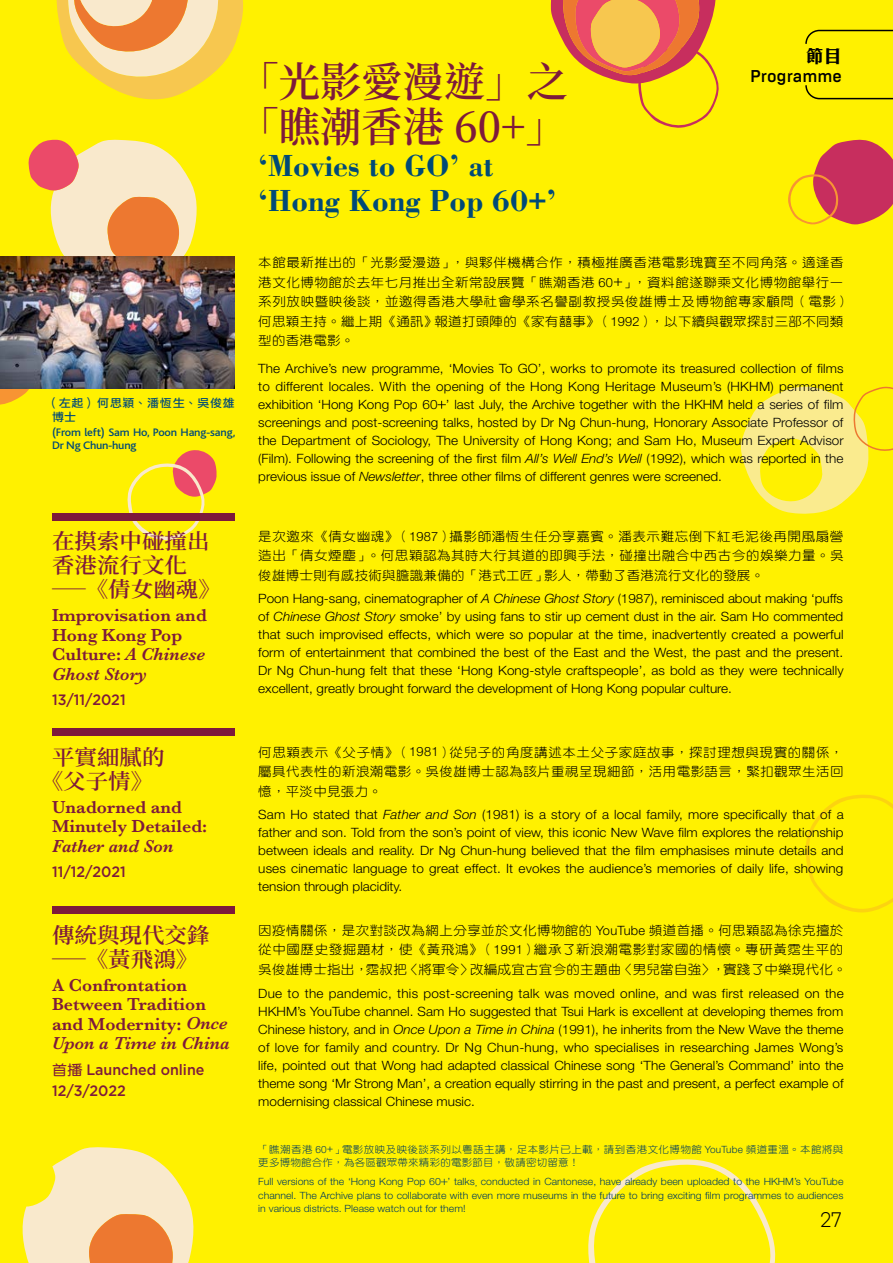
<style>
.page{position:relative;width:893px;height:1263px;background:#fff100}
.page>*{position:absolute;margin:0;border:0;box-sizing:border-box;transform-origin:0 0}
.t1{font:600 41.25px "Source Han Serif TC";color:#7d1a3b}
.t2{font:700 31.5px/35.2px "Bodoni";color:#004a77;scale:.95 1}
.t3{font:600 21.3px/24px "Source Han Serif TC";color:#7d1a3b;scale:1.05 1}
.t4{font:300 21px "Brutal Type";color:#000}
.t5{font:600 18px/19.5px "Baskerville";color:#7d1a3b}
.t6{font:700 18px "C Hei 3 HK";color:#000}
.t7{font:500 17.1px "Brutal Type";color:#000}
.t8{font:500 15px/21px "Gotham";color:#7d1a3b;scale:.95 1}
.t9{font:300 12.9px/18px "Helvetica Neue";color:#000;text-align:justify;scale:1.05 1}
.t10{font:12.9px/19.5px "DF Yuan Std W3";letter-spacing:.04em;color:#000;scale:1.05 1}
.t11{font:12.9px "DF Yuan Std W3";letter-spacing:.02em;color:#000;scale:1.05 1}
.t12{font:500 11.4px/13.5px "Bliss";letter-spacing:-.015em;color:#004a77;scale:1.05 1}
.t13{font:11.4px/13.5px "DF Li Hei Std W5";letter-spacing:.06em;color:#004a77;scale:1.05 1}
.t14{font:300 10.05px/13.5px "Helvetica Neue";color:#003d5d;text-align:justify;scale:1.05 1}
.t15{font:10.05px/13.5px "DF Yuan Std W3";letter-spacing:.04em;color:#003d5d;scale:1.05 1}
.s1{font-style:italic}
.s2{font-family:"DF Yuan Std W7";font-weight:400;font-size:14.25px}
.s3{font-size:36px}
.s4{font-family:"Helvetica Neue";font-weight:300}
.s5{font-size:12.9px}
.s6{font-family:"Adobe Ming Std"}
</style>
<div class="page">
<div style="left:52px;top:906px;width:183px;height:7px;background:#7d1a3b"></div>
<div style="left:52px;top:729px;width:183px;height:7px;background:#7d1a3b"></div>
<svg style="left:56px;top:0;width:187px;height:100px"></svg>
<svg style="left:551px;top:0;width:168px;height:128px"></svg>
<svg style="left:805px;top:30px;width:88px;height:69px"></svg>
<svg style="left:28px;top:139px;width:169px;height:117px"></svg>
<svg style="left:0;top:388px;width:38px;height:17px"></svg>
<img style="left:0;top:256px;width:235px;height:132px">
<svg style="left:126px;top:450px;width:91px;height:90px"></svg>
<div style="left:52px;top:514px;width:183px;height:7px;background:#7d1a3b"></div>
<svg style="left:788px;top:139px;width:105px;height:86px"></svg>
<svg style="left:614px;top:278px;width:8px;height:8px"></svg>
<svg style="left:437px;top:401px;width:9px;height:8px"></svg>
<svg style="left:741px;top:386px;width:152px;height:128px"></svg>
<svg style="left:806px;top:795px;width:87px;height:118px"></svg>
<svg style="left:22px;top:1147px;width:172px;height:116px"></svg>
<svg style="left:441px;top:1179px;width:6px;height:6px"></svg>
<svg style="left:588px;top:1159px;width:188px;height:104px"></svg>
<p class="t13" style="left:52px;top:396px;width:176px;text-indent:-6px">（左起）何思穎、潘恆生、吳俊雄博士</p>
<p class="t12" style="left:52px;top:425px;width:176px">(From left) Sam Ho, Poon Hang-sang,<br>Dr Ng Chun-hung</p>
<p class="t3" style="left:52px;top:530px;width:151px">在摸索中碰撞出</p>
<p class="t3" style="left:52px;top:554px;width:162px">香港流行文化―《倩女幽魂》</p>
<p class="t5" style="left:52px;top:605px;width:156px">Improvisation and<br>Hong Kong Pop<br>Culture: <span class="s1">A Chinese<br>Ghost Story</span></p>
<p class="t8" style="left:52px;top:689px;width:79px">13/11/2021</p>
<p class="t3" style="left:41px;top:745px;width:119px;text-align:center">平實細膩的《父子情》</p>
<p class="t5" style="left:52px;top:797px;width:157px">Unadorned and<br>Minutely Detailed:<br><span class="s1">Father and Son</span></p>
<p class="t8" style="left:52px;top:861px;width:79px">11/12/2021</p>
<p class="t3" style="left:52px;top:923px;width:151px">傳統與現代交鋒―《黃飛鴻》</p>
<p class="t5" style="left:52px;top:975px;width:179px">A Confrontation<br>Between Tradition and Modernity: <span class="s1">Once<br>Upon a Time in China</span></p>
<p class="t8" style="left:52px;top:1058px;width:162px"><span class="s2">首播</span> Launched online<br>12/3/2022</p>
<p class="t6" style="left:806px;top:48px;width:37px">節目</p>
<p class="t1" style="left:238px;top:59px;width:332px">「光影愛漫遊」之</p>
<p class="t7" style="left:750px;top:65px;width:93px">Programme</p>
<h1 class="t1" style="left:238px;top:104px;width:331px">「瞧潮香港 60+」</h1>
<h1 class="t2" style="left:258px;top:146px;width:315px">‘Movies to GO’ at ‘Hong Kong Pop 60<span class="s3">+</span>’</h1>
<p class="t10" style="left:258px;top:253px;width:559px">本館最新推出的「光影愛漫遊」，與夥伴機構合作，積極推廣香港電影瑰寶至不同角落。適逢香</p>
<p class="t10" style="left:258px;top:272px;width:559px">港文化博物館於去年七月推出全新常設展覽「瞧潮香港 <span class="s4">60</span> 」，資料館遂聯乘文化博物館舉行一</p>
<p class="t10" style="left:258px;top:292px;width:565px">系列放映暨映後談，並邀得香港大學社會學系名譽副教授吳俊雄博士及博物館專家顧問（電影）</p>
<p class="t10" style="left:258px;top:311px;width:559px">何思穎主持。繼上期《通訊》報道打頭陣的《家有囍事》（<span class="s4">1992</span>），以下續與觀眾探討三部不同類</p>
<p class="t10" style="left:258px;top:331px;width:93px">型的香港電影。</p>
<p class="t9" style="left:258px;top:359px;width:559px">The Archive’s new programme, ‘Movies To GO’, works to promote its treasured collection of flms to different locales. With the opening of the Hong Kong Heritage Museum’s (HKHM) permanent exhibition ‘Hong Kong Pop 60 ’ last July, the Archive together with the HKHM held a series of flm screenings and post-screening talks, hosted by Dr Ng Chun-hung, Honorary Associate Professor of the Department of Sociology, The University of Hong Kong; and Sam Ho, Museum Expert Advisor (Film). Following the screening of the frst flm <span class="s1">All’s Well End’s Well</span> (1992), which was reported in the previous issue of <span class="s1">Newsletter</span>, three other flms of different genres were screened.</p>
<p class="t10" style="left:258px;top:526px;width:559px">是次邀來《倩女幽魂》（<span class="s4">1987</span>）攝影師潘恆生任分享嘉賓。潘表示難忘倒下紅毛泥後再開風扇營</p>
<p class="t10" style="left:258px;top:546px;width:559px">造出「倩女煙塵」。何思穎認為其時大行其道的即興手法，碰撞出融合中西古今的娛樂力量。吳</p>
<p class="t11" style="left:258px;top:568px;width:483px">俊雄博士則有感技術與膽識兼備的「港式工匠」影人，帶動了香港流行文化的發展。</p>
<p class="t9" style="left:258px;top:589px;width:559px">Poon Hang-sang, cinematographer of <span class="s1">A Chinese Ghost Story</span> (1987), reminisced about making ‘puffs of <span class="s1">Chinese Ghost Story</span> smoke’ by using fans to stir up cement dust in the air. Sam Ho commented that such improvised effects, which were so popular at the time, inadvertently created a powerful form of entertainment that combined the best of the East and the West, the past and the present.<br>Dr Ng Chun-hung felt that these ‘Hong Kong-style craftspeople’, as bold as they were technically excellent, greatly brought forward the development of Hong Kong popular culture.</p>
<p class="t10" style="left:258px;top:742px;width:559px">何思穎表示《父子情》（<span class="s4">1981</span>）從兒子的角度講述本土父子家庭故事，探討理想與現實的關係，</p>
<p class="t10" style="left:258px;top:761px;width:559px">屬具代表性的新浪潮電影。吳俊雄博士認為該片重視呈現細節，活用電影語言，緊扣觀眾生活回憶，平淡中見張力。</p>
<p class="t9" style="left:258px;top:805px;width:559px">Sam Ho stated that <span class="s1">Father and Son</span> (1981) is a story of a local family, more specifically that of a father and son. Told from the son’s point of view, this iconic New Wave flm explores the relationship between ideals and reality. Dr Ng Chun-hung believed that the flm emphasises minute details and uses cinematic language to great effect. It evokes the audience’s memories of daily life, showing tension through placidity.</p>
<p class="t10" style="left:258px;top:920px;width:559px">因疫情關係，是次對談改為網上分享並於文化博物館的 <span class="s4">YouTube</span> 頻道首播。何思穎認為徐克擅於</p>
<p class="t10" style="left:258px;top:940px;width:559px">從中國歷史發掘題材，使《黃飛鴻》（<span class="s4">1991</span>）繼承了新浪潮電影對家國的情懷。專研黃霑生平的</p>
<p class="t11" style="left:258px;top:962px;width:562px">吳俊雄博士指出，霑叔把〈將軍令〉改編成宜古宜今的主題曲〈男兒當自強〉，實踐了中樂現代化。</p>
<p class="t9" style="left:258px;top:984px;width:559px">Due to the pandemic, this post-screening talk was moved online, and was first released on the HKHM’s YouTube channel. Sam Ho suggested that Tsui Hark is excellent at developing themes from Chinese history, and in <span class="s1">Once Upon a Time in China</span> (1991), he inherits from the New Wave the theme of love for family and country. Dr Ng Chun-hung, who specialises in researching James Wong’s life, pointed out that Wong had adapted classical Chinese song ‘The General’s Command’ into the theme song ‘Mr Strong Man’, a creation equally stirring in the past and present, a perfect example of modernising classical Chinese music.</p>
<p class="t15" style="left:258px;top:1142px;width:559px">「瞧潮香港 <span class="s4">60</span><span class="s5">+</span>」電影放映及映後談系列以粵語主講，足本影片已上載，請到香港文化博物館 <span class="s4">YouTube</span> 頻道重溫。本館將與更多博物館合作，為各區觀眾帶來精彩的電影節目，敬請密切留意！</p>
<p class="t14" style="left:258px;top:1175px;width:559px">Full versions of the ‘Hong Kong Pop 60 ’ talks<span class="s6">,</span> conducted in Cantonese, have already been uploaded to the HKHM’s YouTube channel. The Archive plans to collaborate with even more museums in the future to bring exciting flm programmes to audiences in various districts. Please watch out for them!</p>
<p class="t4" style="left:820px;top:1207px;width:23px">27</p>
</div>
